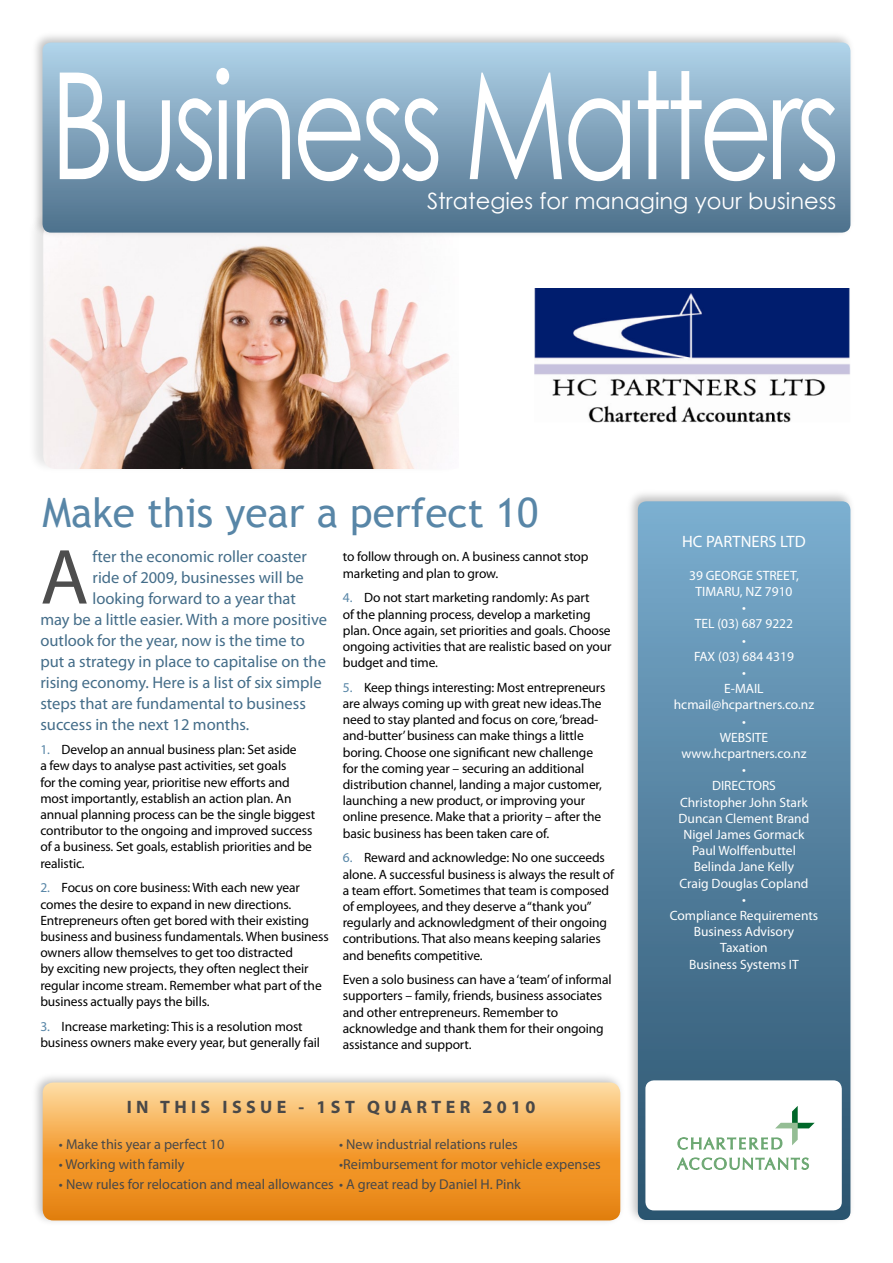
<style>
.page{position:relative;width:893px;height:1263px;background:#fff}
.page>*{position:absolute;margin:0;border:0;box-sizing:border-box;transform-origin:0 0}
.t1{font:148.35px "Century Gothic";letter-spacing:-.05em;color:#fff;scale:.77 1}
.t2{font:78.75px "Myriad Pro";color:#4e4e4e}
.t3{font:40.5px "Trebuchet MS";color:#5886a7}
.t4{font:22.5px "Century Gothic";color:#fff}
.t5{font:700 18px "Myriad Pro";letter-spacing:.24em;color:#494848}
.t6{font:16.5px "Myriad Pro";color:#446d89}
.t7{font:16.5px "Myriad Pro";color:#fff}
.t8{font:14.25px "Myriad Pro";color:#494848}
.t9{font:13.5px/16.2px "Myriad Pro";letter-spacing:-.01em;color:#000}
.t10{font:13.5px/16.2px "Myriad Pro";color:#fff;text-align:center}
.t11{font:13.5px "Myriad Pro";color:#5886a7}
</style>
<div class="page">
<div style="left:26px;top:210px;width:435px;height:266px;background:#000;opacity:.1"></div>
<img style="left:43px;top:239px;width:416px;height:230px">
<div style="left:30px;top:30px;width:827px;height:209px;background:#000;opacity:.25"></div>
<div style="left:43px;top:43px;width:807px;height:190px;background:linear-gradient(to bottom,#b0d3e9,#4d708b);border-radius:9px"></div>
<div style="left:625px;top:489px;width:232px;height:736px;background:#000;opacity:.25"></div>
<div style="left:638px;top:501px;width:212px;height:719px;background:linear-gradient(to bottom,#7aadce,#29516c);border-radius:9px"></div>
<div style="left:30px;top:1071px;width:596px;height:156px;background:#000;opacity:.25"></div>
<svg style="left:43px;top:1082px;width:577px;height:138px;background:#f2a545"></svg>
<div style="left:645px;top:1080px;width:197px;height:130px;background:#fff;border-radius:9px"></div>
<svg style="left:677px;top:1157px;width:132px;height:12px"></svg>
<svg style="left:678px;top:1106px;width:137px;height:43px"></svg>
<img style="left:534px;top:289px;width:316px;height:134px">
<h1 class="t1" style="left:50px;top:22px;width:1028px">Business Matters</h1>
<h3 class="t4" style="left:427px;top:185px;width:411px">Strategies for managing your business</h3>
<h3 class="t3" style="left:43px;top:489px;width:497px">Make this year a perfect 10</h3>
<h2 class="t2" style="left:40px;top:529px;width:50px">A</h2>
<p class="t6" style="left:93px;top:546px;width:216px">fter the economic roller coaster</p>
<p class="t6" style="left:93px;top:567px;width:213px">ride of 2009, businesses will be</p>
<p class="t6" style="left:93px;top:588px;width:205px">looking forward to a year that</p>
<p class="t6" style="left:40px;top:609px;width:288px">may be a little easier. With a more positive</p>
<p class="t6" style="left:40px;top:630px;width:266px">outlook for the year, now is the time to</p>
<p class="t6" style="left:40px;top:651px;width:287px">put a strategy in place to capitalise on the</p>
<p class="t6" style="left:40px;top:672px;width:283px">rising economy. Here is a list of six simple</p>
<p class="t6" style="left:40px;top:693px;width:267px">steps that are fundamental to business</p>
<p class="t6" style="left:40px;top:714px;width:210px">success in the next 12 months.</p>
<p class="t9" style="left:40px;top:741px;width:276px;text-indent:21px">Develop an annual business plan: Set aside<br>a few days to analyse past activities, set goals<br>for the coming year, prioritise new efforts and most importantly, establish an action plan. An annual planning process can be the single biggest contributor to the ongoing and improved success of a business. Set goals, establish priorities and be realistic.</p>
<p class="t9" style="left:40px;top:879px;width:290px;text-indent:21px">Focus on core business: With each new year comes the desire to expand in new directions.<br>Entrepreneurs often get bored with their existing business and business fundamentals. When business owners allow themselves to get too distracted<br>by exciting new projects, they often neglect their regular income stream. Remember what part of the business actually pays the bills.</p>
<p class="t9" style="left:40px;top:1018px;width:281px;text-align:center">Increase marketing: This is a resolution most business owners make every year, but generally fail</p>
<p class="t11" style="left:40px;top:741px;width:11px">1.</p>
<p class="t11" style="left:40px;top:879px;width:11px">2.</p>
<p class="t11" style="left:40px;top:1018px;width:11px">3.</p>
<p class="t9" style="left:343px;top:549px;width:247px">to follow through on. A business cannot stop marketing and plan to grow.</p>
<p class="t9" style="left:343px;top:589px;width:270px;text-indent:21px">Do not start marketing randomly: As part<br>of the planning process, develop a marketing plan. Once again, set priorities and goals. Choose ongoing activities that are realistic based on your budget and time.</p>
<p class="t9" style="left:343px;top:679px;width:264px;text-indent:21px">Keep things interesting: Most entrepreneurs are always coming up with great new ideas.The need to stay planted and focus on core, ‘bread&shy;and-butter’ business can make things a little boring. Choose one significant new challenge for the coming year – securing an additional distribution channel, landing a major customer, launching a new product, or improving your online presence. Make that a priority – after the basic business has been taken care of.</p>
<p class="t9" style="left:343px;top:849px;width:273px;text-indent:21px">Reward and acknowledge: No one succeeds alone. A successful business is always the result of a team effort. Sometimes that team is composed of employees, and they deserve a “thank you” regularly and acknowledgment of their ongoing contributions. That also means keeping salaries and benefits competitive.</p>
<p class="t9" style="left:343px;top:971px;width:270px">Even a solo business can have a ‘team’ of informal supporters – family, friends, business associates and other entrepreneurs. Remember to acknowledge and thank them for their ongoing assistance and support.</p>
<p class="t11" style="left:343px;top:589px;width:11px">4.</p>
<p class="t11" style="left:343px;top:679px;width:11px">5.</p>
<p class="t11" style="left:343px;top:849px;width:11px">6.</p>
<h3 class="t5" style="left:127px;top:1095px;width:410px">IN THIS ISSUE - 1ST QUARTER 2010</h3>
<p class="t8" style="left:59px;top:1135px;width:167px">• Make this year a perfect 10</p>
<p class="t8" style="left:59px;top:1155px;width:127px">• Working with family</p>
<p class="t8" style="left:59px;top:1176px;width:463px">• New rules for relocation and meal allowances • A great read by Daniel H. Pink</p>
<p class="t8" style="left:339px;top:1135px;width:180px">• New industrial relations rules</p>
<p class="t8" style="left:339px;top:1155px;width:263px">•Reimbursement for motor vehicle expenses</p>
<p class="t7" style="left:682px;top:532px;width:125px">HC PARTNERS LTD</p>
<p class="t10" style="left:670px;top:567px;width:150px">39 GEORGE STREET,<br>TIMARU, NZ 7910<br>•<br>TEL (03) 687 9222<br>•<br>FAX (03) 684 4319<br>•<br>E-MAIL hcmail@hcpartners.co.nz<br>•<br>WEBSITE www.hcpartners.co.nz<br>•<br>DIRECTORS<br>Christopher John Stark<br>Duncan Clement Brand<br>Nigel James Gormack<br>Paul Wolffenbuttel<br>Belinda Jane Kelly<br>Craig Douglas Copland<br>•<br>Compliance Requirements<br>Business Advisory<br>Taxation<br>Business Systems IT</p>
</div>
